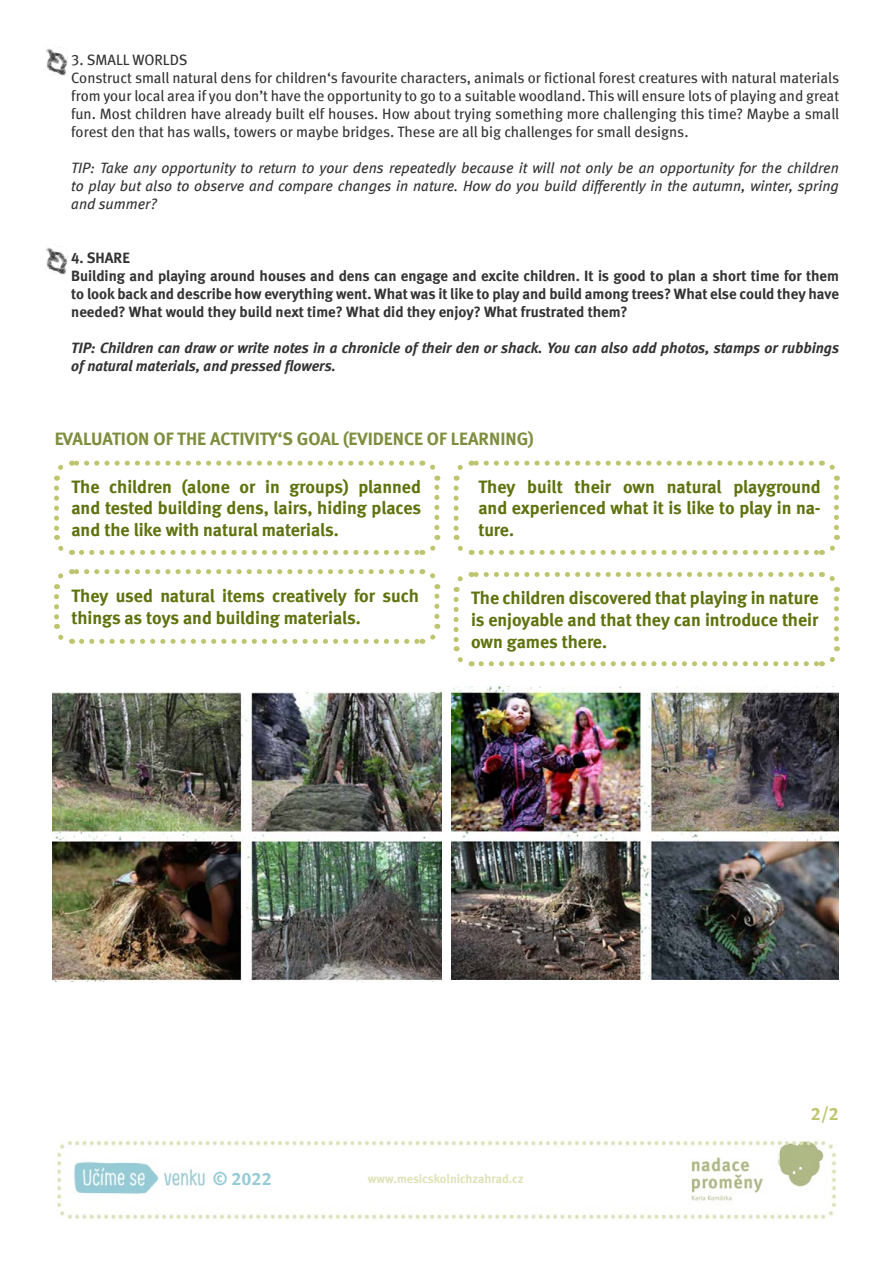
<style>
.page{position:relative;width:893px;height:1263px;background:#fff}
.page>*{position:absolute;margin:0;border:0;box-sizing:border-box;transform-origin:0 0}
.t1{font:18px/21.6px "Meta Bold CELF";color:#5e720d;text-align:justify}
.t2{font:18px "Meta Bold CELF";color:#2c97ad}
.t3{font:18px "Meta Bold CELF";color:#bfc46e}
.t4{font:15px/18px "Meta Book CELF";color:#000}
.t5{font:15px/18px "Meta Bold CELF";color:#000}
.t6{font:italic 15px/18px "Meta Book CE";color:#000;text-align:justify}
.t7{font:italic 15px/18px "Meta Bold CE";color:#000}
.t8{font:12.45px "Meta Bold CELF";color:#bfc46e}
</style>
<div class="page">
<svg style="left:54px;top:488px;width:19px;height:67px"></svg>
<svg style="left:82px;top:535px;width:359px;height:20px"></svg>
<svg style="left:421px;top:460px;width:19px;height:67px"></svg>
<svg style="left:54px;top:460px;width:358px;height:21px"></svg>
<svg style="left:453px;top:488px;width:19px;height:67px"></svg>
<svg style="left:481px;top:535px;width:359px;height:20px"></svg>
<svg style="left:821px;top:460px;width:18px;height:67px"></svg>
<svg style="left:453px;top:460px;width:358px;height:21px"></svg>
<svg style="left:453px;top:599px;width:19px;height:68px"></svg>
<svg style="left:481px;top:646px;width:359px;height:21px"></svg>
<svg style="left:821px;top:572px;width:18px;height:67px"></svg>
<svg style="left:453px;top:572px;width:358px;height:20px"></svg>
<svg style="left:54px;top:597px;width:19px;height:47px"></svg>
<svg style="left:82px;top:624px;width:359px;height:20px"></svg>
<svg style="left:421px;top:569px;width:19px;height:47px"></svg>
<svg style="left:54px;top:569px;width:358px;height:20px"></svg>
<img style="left:57px;top:1140px;width:780px;height:81px">
<img style="left:676px;top:1149px;width:103px;height:59px">
<img style="left:66px;top:1156px;width:146px;height:45px">
<img style="left:45px;top:47px;width:22px;height:29px">
<img style="left:45px;top:246px;width:22px;height:29px">
<img style="left:52px;top:692px;width:390px;height:289px">
<img style="left:452px;top:687px;width:387px;height:292px">
<p class="t4" style="left:71px;top:51px;width:769px">3. SMALL WORLDS<br>Construct small natural dens for children‘s favourite characters, animals or fictional forest creatures with natural materials from your local area if you don’t have the opportunity to go to a suitable woodland. This will ensure lots of playing and great fun. Most children have already built elf houses. How about trying something more challenging this time? Maybe a small forest den that has walls, towers or maybe bridges. These are all big challenges for small designs.</p>
<p class="t6" style="left:71px;top:159px;width:769px">TIP: Take any opportunity to return to your dens repeatedly because it will not only be an opportunity for the children to play but also to observe and compare changes in nature. How do you build differently in the autumn, winter, spring and summer?</p>
<p class="t5" style="left:71px;top:249px;width:769px">4. SHARE<br>Building and playing around houses and dens can engage and excite children. It is good to plan a short time for them to look back and describe how everything went. What was it like to play and build among trees? What else could they have needed? What would they build next time? What did they enjoy? What frustrated them?</p>
<p class="t7" style="left:71px;top:339px;width:769px">TIP: Children can draw or write notes in a chronicle of their den or shack. You can also add photos, stamps or rubbings of natural materials, and pressed flowers.</p>
<p class="t1" style="left:54px;top:428px;width:481px">EVALUATION OF THE ACTIVITY‘S GOAL (EVIDENCE OF LEARNING)</p>
<p class="t1" style="left:71px;top:476px;width:351px">The children (alone or in groups) planned and tested building dens, lairs, hiding places and the like with natural materials.</p>
<p class="t1" style="left:478px;top:476px;width:344px">They built their own natural playground and experienced what it is like to play in na&shy;ture.</p>
<p class="t1" style="left:71px;top:585px;width:349px">They used natural items creatively for such things as toys and building materials.</p>
<p class="t1" style="left:471px;top:587px;width:349px">The children discovered that playing in nature is enjoyable and that they can introduce their own games there.</p>
<p class="t2" style="left:213px;top:1167px;width:61px">© 2022</p>
<p class="t8" style="left:368px;top:1171px;width:157px">www.mesicskolnichzahrad.cz</p>
<p class="t3" style="left:811px;top:1102px;width:30px">2/2</p>
</div>
